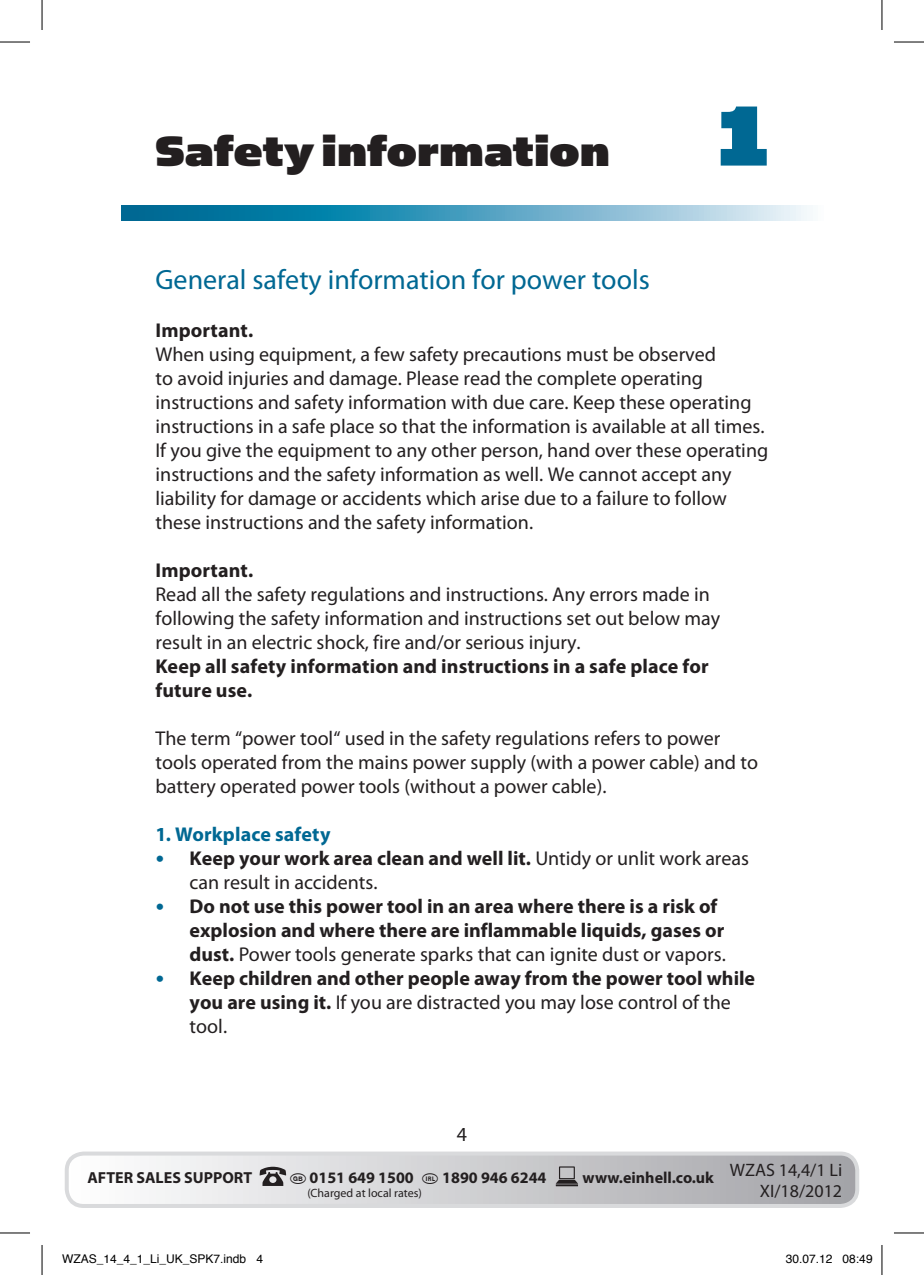
<style>
.page{position:relative;width:924px;height:1275px;background:#fff}
.page>*{position:absolute;margin:0;border:0;box-sizing:border-box;transform-origin:0 0}
.t1{font:48px "Simian Text Gorilla";color:#231f20}
.t2{font:28px "Myriad Pro";color:#006893}
.t3{font:20px/24px "Myriad Pro";color:#231f20}
.t4{font:700 20px/24px "Myriad Pro";color:#231f20}
.t5{font:700 20px "Myriad Pro";letter-spacing:.005em;color:#006893}
.t6{font:18px "Myriad Pro";color:#231f20}
.t7{font:700 16px "Myriad Pro";color:#231f20}
.t8{font:12px "Helvetica";color:#000}
.t9{font:12px "Myriad Pro";color:#231f20}
.s1{font-size:96px;color:#006893}
.s2{font-family:"Frutiger";font-weight:700;font-size:18px;color:#006893}
.s3{font-weight:700}
.s4{font-family:"Frutiger";font-size:18px;color:#006893}
.s5{font-weight:400}
.s6{font-family:"National Codes Europe";font-weight:400}
</style>
<div class="page">
<svg style="left:122px;top:205px;width:688px;height:16px"></svg>
<div style="left:65px;top:1151px;width:793px;height:57px;border:4px solid #d9dadc;border-radius:17px"></div>
<svg style="left:67px;top:1153px;width:789px;height:53px"></svg>
<hr style="left:0;top:42px;width:30px;height:1px;background:#000">
<hr style="left:893px;top:42px;width:30px;height:1px;background:#000">
<hr style="left:0;top:1232px;width:30px;height:1px;background:#000">
<hr style="left:893px;top:1232px;width:30px;height:1px;background:#000">
<hr style="left:42px;top:0;width:1px;height:30px;background:#000">
<hr style="left:42px;top:1245px;width:1px;height:30px;background:#000">
<hr style="left:881px;top:0;width:1px;height:30px;background:#000">
<hr style="left:881px;top:1245px;width:1px;height:30px;background:#000">
<h1 class="t1" style="left:155px;top:124px;width:614px">Safety information <span class="s1">1</span></h1>
<h2 class="t2" style="left:155px;top:264px;width:495px">General safety information for power tools</h2>
<p class="t4" style="left:155px;top:318px;width:99px">Important.</p>
<p class="t3" style="left:155px;top:342px;width:614px">When using equipment, a few safety precautions must be observed<br>to avoid injuries and damage. Please read the complete operating instructions and safety information with due care. Keep these operating instructions in a safe place so that the information is available at all times.<br>If you give the equipment to any other person, hand over these operating instructions and the safety information as well. We cannot accept any liability for damage or accidents which arise due to a failure to follow these instructions and the safety information.</p>
<p class="t4" style="left:155px;top:558px;width:99px">Important.</p>
<p class="t3" style="left:155px;top:582px;width:566px">Read all the safety regulations and instructions. Any errors made in following the safety information and instructions set out below may result in an electric shock, fire and/or serious injury.</p>
<p class="t4" style="left:155px;top:654px;width:554px">Keep all safety information and instructions in a safe place for future use.</p>
<p class="t3" style="left:155px;top:726px;width:603px">The term “power tool“ used in the safety regulations refers to power tools operated from the mains power supply (with a power cable) and to battery operated power tools (without a power cable).</p>
<p class="t5" style="left:155px;top:823px;width:176px">1. Workplace safety</p>
<p class="t3" style="left:189px;top:846px;width:560px;text-indent:-34px"><span class="s2">•</span> <span class="s3">Keep your work area clean and well lit.</span> Untidy or unlit work areas can result in accidents.</p>
<p class="t4" style="left:189px;top:894px;width:537px;text-indent:-34px"><span class="s4">•</span> Do not use this power tool in an area where there is a risk of explosion and where there are inflammable liquids, gases or dust. <span class="s5">Power tools generate sparks that can ignite dust or vapors.</span></p>
<p class="t4" style="left:189px;top:966px;width:567px;text-indent:-34px"><span class="s4">•</span> Keep children and other people away from the power tool while you are using it. <span class="s5">If you are distracted you may lose control of the tool.</span></p>
<p class="t3" style="left:456px;top:1122px;width:12px">4</p>
<p class="t7" style="left:422px;top:1168px;width:126px"><span class="s6">D</span> 1890 946 6244</p>
<p class="t7" style="left:582px;top:1168px;width:261px">www.einhell.co.uk <sup>WZAS</sup> <sup>14,4/1</sup> <sup>Li</sup></p>
<p class="t6" style="left:759px;top:1181px;width:84px">XI/18/2012</p>
<p class="t7" style="left:87px;top:1168px;width:166px">AFTER SALES SUPPORT</p>
<p class="t7" style="left:290px;top:1168px;width:125px"><span class="s6">t</span> 0151 649 1500</p>
<p class="t9" style="left:307px;top:1186px;width:116px">(Charged at local rates)</p>
<p class="t8" style="left:62px;top:1249px;width:202px">WZAS_14_4_1_Li_UK_SPK7.indb 4</p>
<p class="t8" style="left:785px;top:1249px;width:88px">30.07.12 08:49</p>
</div>
